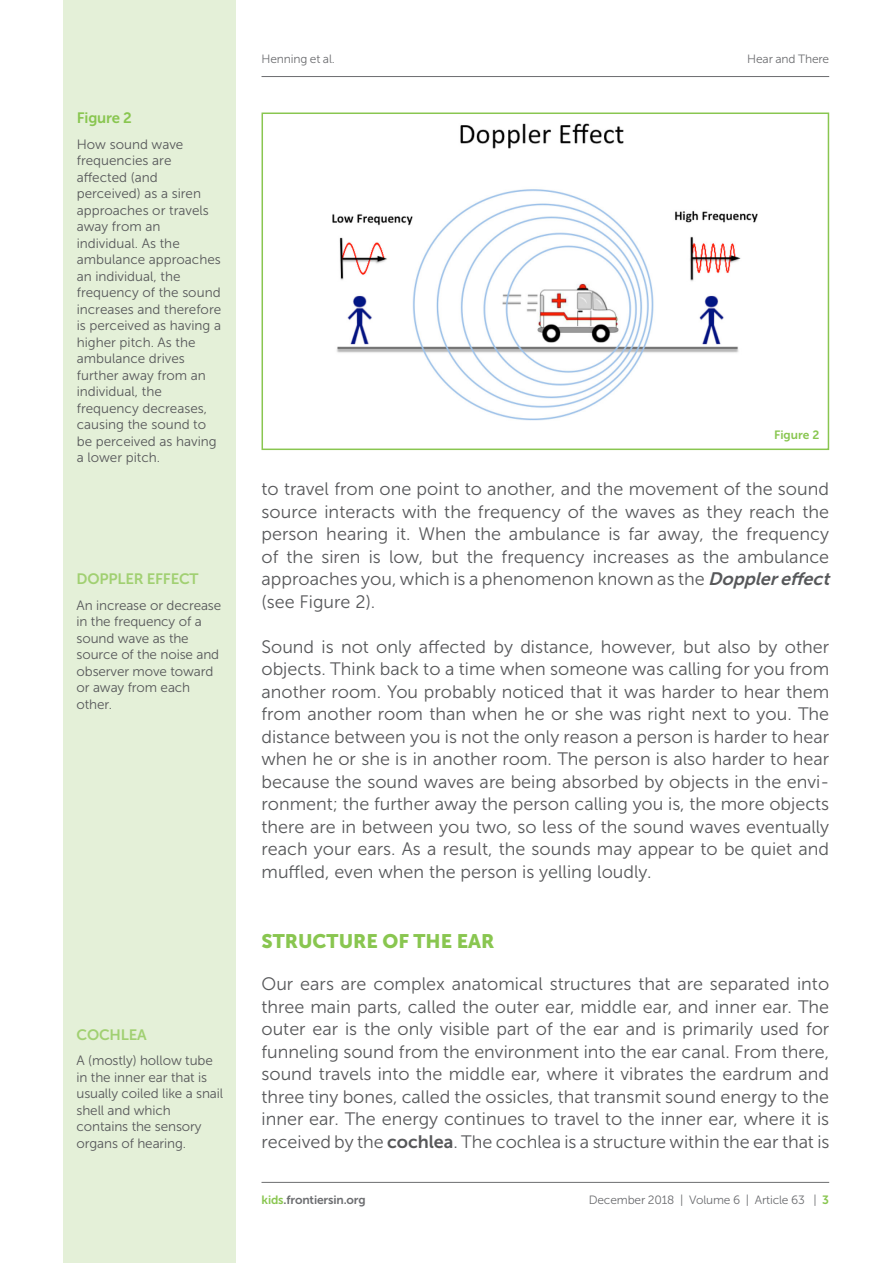
<style>
.page{position:relative;width:893px;height:1263px;background:#fff}
.page>*{position:absolute;margin:0;border:0;box-sizing:border-box;transform-origin:0 0}
.ART_kids_tx_title1{font:19.5px "Museo Sans 900";color:#89c650}
.ART_kids_tx{font:18px/22.5px "Museo Sans 300";color:#57585a;text-align:justify}
.t1{font:15px "Museo Sans 700";letter-spacing:-.01em;color:#a1d072}
.t2{font:15px "Museo Sans 700";letter-spacing:-.01em;color:#89c650}
.t3{font:13.5px/16.5px "Museo Sans 300";color:#57585a}
.t4{font:12px "Museo Sans 300";letter-spacing:-.015em;color:#6c6d70}
.t5{font:12px "Museo Sans 700";letter-spacing:-.01em;color:#6c6d70}
.t6{font:12px "Museo Sans 700";color:#89c650}
.s1{font-family:"Museo Sans 700";font-style:italic}
.s2{font-family:"Museo Sans 700"}
.s3{color:#89c650}
.s4{font-family:"Museo Sans 700";color:#89c650}
</style>
<div class="page">
<hr style="left:261px;top:76px;width:568px;height:1px;background:#6c6d70">
<div style="left:64px;top:0;width:172px;height:1263px;background:#e4f0d8"></div>
<hr style="left:261px;top:1182px;width:568px;height:1px;background:#6c6d70">
<div style="left:261px;top:112px;width:568px;height:338px;background:#fff;border:2px solid #89c650"></div>
<img style="left:333px;top:123px;width:425px;height:297px">
<p class="t2" style="left:77px;top:109px;width:57px">Figure 2</p>
<p class="t3" style="left:77px;top:136px;width:146px">How sound wave frequencies are affected (and perceived) as a siren approaches or travels away from an individual. As the ambulance approaches an individual, the frequency of the sound increases and therefore is perceived as having a higher pitch. As the ambulance drives further away from an individual, the frequency decreases, causing the sound to be perceived as having a lower pitch.</p>
<p class="t1" style="left:77px;top:571px;width:124px">DOPPLER EFFECT</p>
<p class="t3" style="left:77px;top:597px;width:146px">An increase or decrease in the frequency of a sound wave as the source of the noise and observer move toward or away from each other.</p>
<p class="t1" style="left:77px;top:1026px;width:72px">COCHLEA</p>
<p class="t3" style="left:77px;top:1052px;width:148px">A (mostly) hollow tube in the inner ear that is usually coiled like a snail shell and which contains the sensory organs of hearing.</p>
<p class="t4" style="left:261px;top:52px;width:75px">Henning et al.</p>
<p class="t4" style="left:747px;top:52px;width:83px">Hear and There</p>
<p class="t6" style="left:774px;top:428px;width:47px">Figure 2</p>
<p class="ART_kids_tx" style="left:261px;top:478px;width:574px;text-align:left">to travel from one point to another, and the movement of the sound source interacts with the frequency of the waves as they reach the person hearing it. When the ambulance is far away, the frequency of the siren is low, but the frequency increases as the ambulance approaches you, which is a phenomenon known as the <span class="s1">Dopplereffect </span>(see Figure 2).</p>
<p class="ART_kids_tx" style="left:261px;top:635px;width:569px">Sound is not only affected by distance, however, but also by other objects. Think back to a time when someone was calling for you from another room. You probably noticed that it was harder to hear them from another room than when he or she was right next to you. The distance between you is not the only reason a person is harder to hear when he or she is in another room. The person is also harder to hear because the sound waves are being absorbed by objects in the envi&shy;ronment; the further away the person calling you is, the more objects there are in between you two, so less of the sound waves eventually reach your ears. As a result, the sounds may appear to be quiet and muffled, even when the person is yelling loudly.</p>
<p class="ART_kids_tx_title1" style="left:261px;top:930px;width:234px">STRUCTURE OF THE EAR</p>
<p class="ART_kids_tx" style="left:261px;top:973px;width:569px">Our ears are complex anatomical structures that are separated into three main parts, called the outer ear, middle ear, and inner ear. The outer ear is the only visible part of the ear and is primarily used for funneling sound from the environment into the ear canal. From there, sound travels into the middle ear, where it vibrates the eardrum and three tiny bones, called the ossicles, that transmit sound energy to the inner ear. The energy continues to travel to the inner ear, where it is received by the <span class="s2">cochlea</span>. The cochlea is a structure within the ear that is</p>
<p class="t5" style="left:261px;top:1193px;width:106px"><span class="s3">kids</span>.frontiersin.org</p>
<p class="t4" style="left:589px;top:1193px;width:242px">December 2018 | Volume 6 | Article 63 | <span class="s4">3</span></p>
</div>
